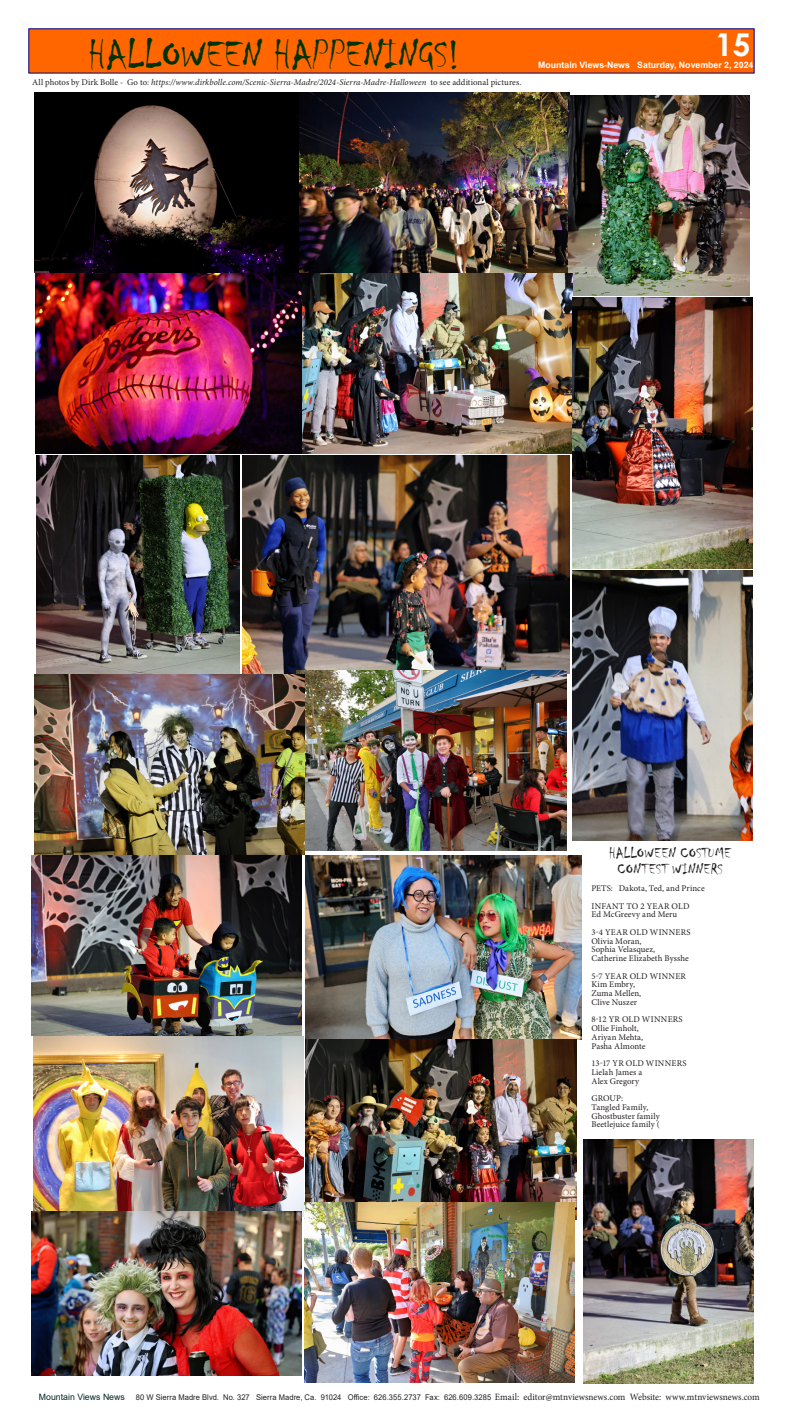
<style>
.page{position:relative;width:788px;height:1418px;background:#fff}
.page>*{position:absolute;margin:0;border:0;box-sizing:border-box;transform-origin:0 0}
.t1{font:42px "Chiller";color:#030}
.t2{font:700 31.5px "Century Gothic";color:#fff}
.t3{font:15.75px/15.8px "Chiller";letter-spacing:.02em;color:#231f20;text-align:center}
.t4{font:8.75px "Minion Pro";letter-spacing:.01em;color:#231f20}
.t5{font:italic 8.75px "Minion Pro";letter-spacing:.005em;color:#231f20}
.t6{font:8.75px "Minion Pro";letter-spacing:.03em;color:#231f20}
.t7{font:700 8.75px "Arial";color:#fff}
.Sub_1{font:7.88px "Arial";letter-spacing:.01em;color:#231f20;scale:.96 1}
.s1{font-style:normal}
.s2{font-size:8.75px;color:#042525}
.s3{font-family:"Minion Pro";font-size:9.62px}
</style>
<div class="page">
<div style="left:28px;top:28px;width:726px;height:45px;background:#f60"></div>
<img style="left:35px;top:92px;width:270px;height:361px">
<img style="left:299px;top:92px;width:270px;height:180px">
<img style="left:569px;top:95px;width:180px;height:200px">
<img style="left:302px;top:273px;width:270px;height:180px">
<img style="left:572px;top:298px;width:180px;height:270px">
<img style="left:36px;top:455px;width:203px;height:218px">
<img style="left:243px;top:455px;width:326px;height:218px">
<img style="left:572px;top:570px;width:180px;height:270px">
<img style="left:296px;top:671px;width:270px;height:180px">
<img style="left:35px;top:674px;width:270px;height:180px">
<img style="left:32px;top:855px;width:271px;height:361px">
<img style="left:306px;top:855px;width:275px;height:184px">
<img style="left:306px;top:1040px;width:270px;height:180px">
<img style="left:583px;top:1139px;width:170px;height:244px">
<img style="left:32px;top:1211px;width:269px;height:164px">
<img style="left:304px;top:1202px;width:270px;height:180px">
<p class="t1" style="left:88px;top:32px;width:372px">HALLOWEEN HAPPENINGS!</p>
<p class="t5" style="left:32px;top:76px;width:490px"><span class="s1">All photos by Dirk Bolle - Go to:</span> https://www.dirkbolle.com/Scenic-Sierra-Madre/2024-Sierra-Madre-Halloween <span class="s1">to see additional pictures.</span></p>
<p class="t2" style="left:715px;top:20px;width:37px">15</p>
<p class="t7" style="left:538px;top:59px;width:217px">Mountain Views-News Saturday, November 2, 2024</p>
<p class="t3" style="left:609px;top:845px;width:124px">HALLOWEEN COSTUME<br>CONTEST WINNERS</p>
<p class="t4" style="left:591px;top:882px;width:115px">PETS: Dakota, Ted, and Prince</p>
<p class="t6" style="left:591px;top:900px;width:99px">INFANT TO 2 YEAR OLD</p>
<p class="t4" style="left:591px;top:908px;width:87px">Ed McGreevy and Meru</p>
<p class="t6" style="left:591px;top:926px;width:101px">3-4 YEAR OLD WINNERS</p>
<p class="t4" style="left:591px;top:935px;width:52px">Olivia Moran,</p>
<p class="t4" style="left:591px;top:943px;width:65px">Sophia Velasquez,</p>
<p class="t4" style="left:591px;top:952px;width:99px">Catherine Elizabeth Bysshe</p>
<p class="t6" style="left:591px;top:970px;width:96px">5-7 YEAR OLD WINNER</p>
<p class="t4" style="left:591px;top:978px;width:45px">Kim Embry,</p>
<p class="t4" style="left:591px;top:987px;width:51px">Zuma Mellen,</p>
<p class="t4" style="left:591px;top:996px;width:47px">Clive Nuszer</p>
<p class="t6" style="left:591px;top:1013px;width:93px">8-12 YR OLD WINNERS</p>
<p class="t4" style="left:591px;top:1022px;width:49px">Ollie Finholt,</p>
<p class="t4" style="left:591px;top:1031px;width:53px">Ariyan Mehta,</p>
<p class="t4" style="left:591px;top:1040px;width:55px">Pasha Almonte</p>
<p class="t6" style="left:591px;top:1057px;width:97px">13-17 YR OLD WINNERS</p>
<p class="t4" style="left:591px;top:1066px;width:52px">Lielah James a</p>
<p class="t4" style="left:591px;top:1075px;width:49px">Alex Gregory</p>
<p class="t4" style="left:591px;top:1092px;width:33px">GROUP:</p>
<p class="t4" style="left:591px;top:1101px;width:58px">Tangled Family,</p>
<p class="t4" style="left:591px;top:1110px;width:70px">Ghostbuster family</p>
<p class="t4" style="left:591px;top:1118px;width:70px">Beetlejuice family (</p>
<p class="Sub_1" style="left:39px;top:1392px;width:752px"><span class="s2">Mountain Views News</span> 80 W Sierra Madre Blvd. No. 327 Sierra Madre, Ca. 91024 Office: 626.355.2737 Fax: 626.609.3285 <span class="s3">Email: editor@mtnviewsnews.com Website: www.mtnviewsnews.com</span></p>
</div>
